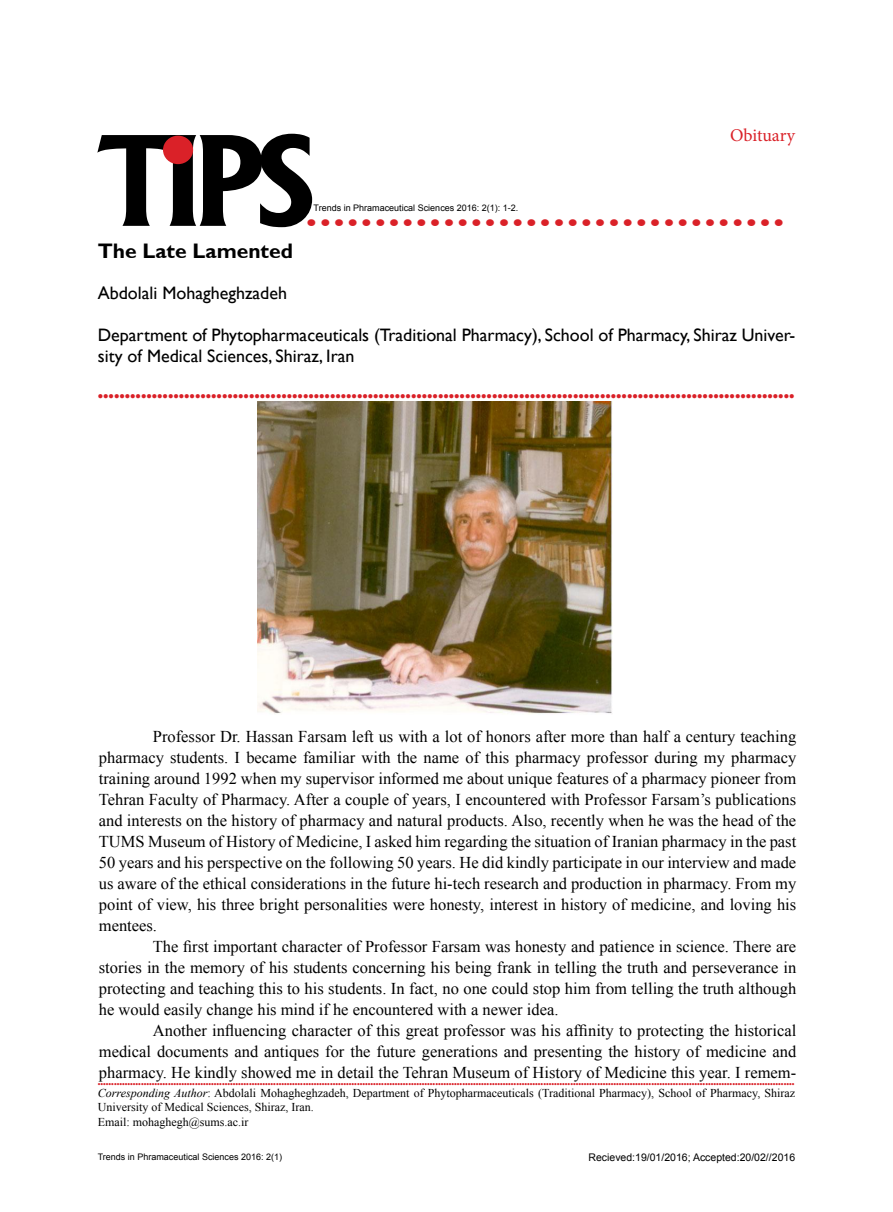
<style>
.page{position:relative;width:893px;height:1212px;background:#fff}
.page>*{position:absolute;margin:0;border:0;box-sizing:border-box;transform-origin:0 0}
.t1{font:700 118.8px "Albertus";color:#000;scale:1.05 1}
.t2{font:700 36px "Albertus";color:#da2128;scale:1.15 1}
.t3{font:700 21px "Gill Sans";color:#000}
.t4{font:18px/21px "Gill Sans";color:#000}
.t5{font:900 18px "Cooper";color:#da2128}
.t6{font:18px "Minion Pro";letter-spacing:-.01em;color:#da2128}
.t7{font:16.5px/21px "Times New Roman";color:#000;text-align:justify}
.t8{font:12px/14.4px "Times New Roman";color:#000}
.t9{font:10.5px "Arial";color:#000}
.t10{font:900 9px "Cooper";color:#da2128}
.t11{font:9px "Arial";color:#000}
.s1{font-style:italic}
</style>
<div class="page">
<div style="left:163px;top:136px;width:30px;height:28px;background:#da2128;border-radius:50%"></div>
<img style="left:257px;top:401px;width:356px;height:313px">
<p class="t6" style="left:730px;top:123px;width:67px">Obituary</p>
<h1 class="t1" style="left:98px;top:109px;width:210px">TIPS</h1>
<p class="t11" style="left:314px;top:202px;width:206px">Trends in Phramaceutical Sciences 2016: 2(1): 1-2.</p>
<h2 class="t2" style="left:305px;top:190px;width:420px">...................................</h2>
<p class="t3" style="left:98px;top:239px;width:197px">The Late Lamented</p>
<p class="t4" style="left:98px;top:282px;width:191px">Abdolali Mohagheghzadeh</p>
<p class="t4" style="left:98px;top:324px;width:699px">Department of Phytopharmaceuticals (Traditional Pharmacy), School of Pharmacy, Shiraz Univer&shy;sity of Medical Sciences, Shiraz, Iran</p>
<p class="t5" style="left:98px;top:382px;width:698px">.................................................................................................................................</p>
<p class="t7" style="left:99px;top:725px;width:699px;text-indent:54px">Professor Dr. Hassan Farsam left us with a lot of honors after more than half a century teaching pharmacy students. I became familiar with the name of this pharmacy professor during my pharmacy training around 1992 when my supervisor informed me about unique features of a pharmacy pioneer from Tehran Faculty of Pharmacy. After a couple of years, I encountered with Professor Farsam’s publications and interests on the history of pharmacy and natural products. Also, recently when he was the head of the TUMS Museum of History of Medicine, I asked him regarding the situation of Iranian pharmacy in the past 50 years and his perspective on the following 50 years. He did kindly participate in our interview and made us aware of the ethical considerations in the future hi-tech research and production in pharmacy. From my point of view, his three bright personalities were honesty, interest in history of medicine, and loving his mentees.</p>
<p class="t7" style="left:99px;top:935px;width:699px;text-indent:54px">The first important character of Professor Farsam was honesty and patience in science. There are stories in the memory of his students concerning his being frank in telling the truth and perseverance in protecting and teaching this to his students. In fact, no one could stop him from telling the truth although he would easily change his mind if he encountered with a newer idea.</p>
<p class="t7" style="left:99px;top:1019px;width:699px;text-indent:54px">Another influencing character of this great professor was his affinity to protecting the historical medical documents and antiques for the future generations and presenting the history of medicine and pharmacy. He kindly showed me in detail the Tehran Museum of History of Medicine this year. I remem-</p>
<p class="t10" style="left:98px;top:1077px;width:698px">..................................................................................................................................................................................................................................................................</p>
<p class="t8" style="left:98px;top:1085px;width:699px"><span class="s1">Corresponding Author</span>: Abdolali Mohagheghzadeh, Department of Phytopharmaceuticals (Traditional Pharmacy), School of Pharmacy, Shiraz<br>University of Medical Sciences, Shiraz, Iran.<br>Email: mohaghegh@sums.ac.ir</p>
<p class="t11" style="left:98px;top:1151px;width:186px">Trends in Phramaceutical Sciences 2016: 2(1)</p>
<p class="t9" style="left:588px;top:1151px;width:208px">Recieved:19/01/2016; Accepted:20/02//2016</p>
</div>
